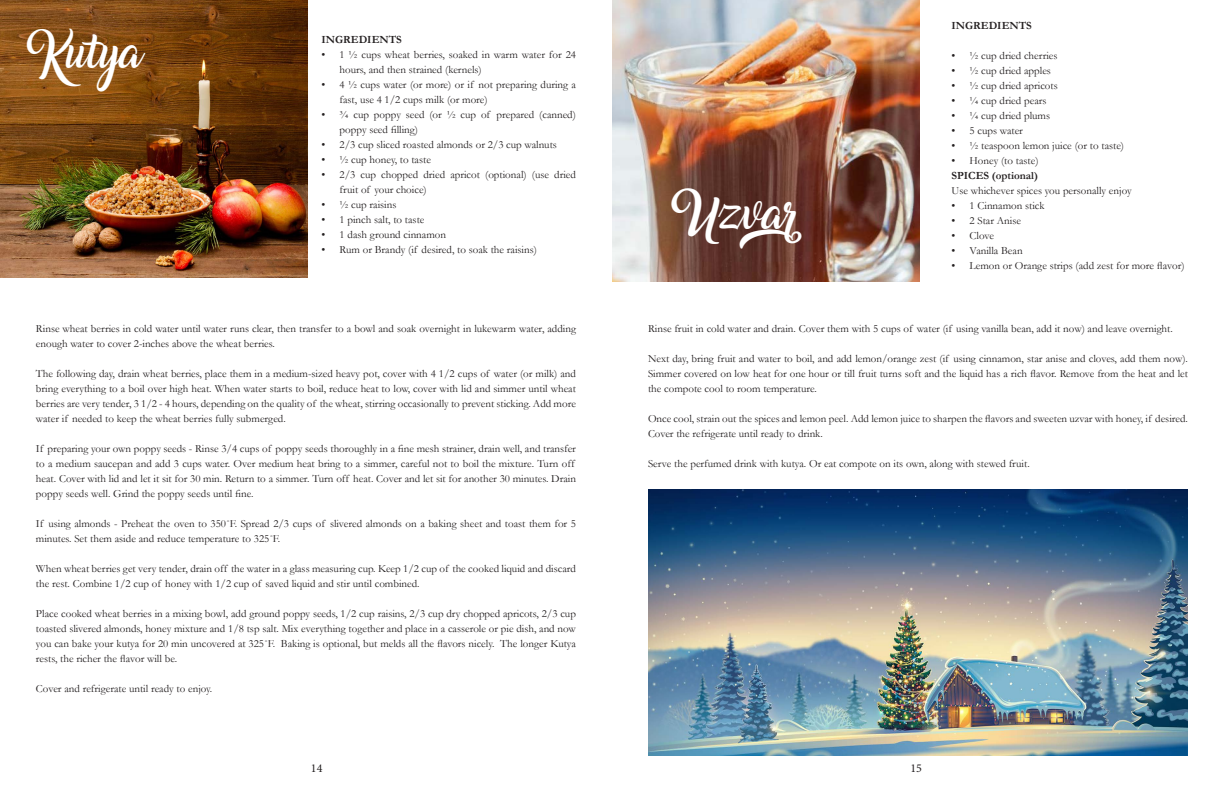
<style>
.page{position:relative;width:1224px;height:792px;background:#fff}
.page>*{position:absolute;margin:0;border:0;box-sizing:border-box;transform-origin:0 0}
.t1{font:30px "Amarillo";color:#fff}
.t2{font:12px "Minion Pro";color:#231f20}
.t3{font:11px/15px "Garamond";color:#231f20}
.t4{font:700 11px "Garamond";color:#231f20}
</style>
<div class="page">
<img style="left:0;top:0;width:308px;height:277px">
<img style="left:612px;top:0;width:308px;height:282px">
<img style="left:648px;top:490px;width:540px;height:266px">
<h1 class="t1" style="left:28px;top:40px;width:117px">Kutya</h1>
<p class="t4" style="left:322px;top:32px;width:82px">INGREDIENTS</p>
<p class="t3" style="left:340px;top:47px;width:238px;text-indent:-18px">• 1 ½ cups wheat berries, soaked in warm water for 24 hours, and then strained (kernels)</p>
<p class="t3" style="left:340px;top:77px;width:238px;text-indent:-18px">• 4 ½ cups water (or more) or if not preparing during a fast, use 4 1/2 cups milk (or more)</p>
<p class="t3" style="left:340px;top:107px;width:238px;text-indent:-18px">• ¾ cup poppy seed (or ½ cup of prepared (canned) poppy seed filling)</p>
<p class="t3" style="left:322px;top:137px;width:237px">• 2/3 cup sliced roasted almonds or 2/3 cup walnuts</p>
<p class="t3" style="left:322px;top:152px;width:111px">• ½ cup honey, to taste</p>
<p class="t3" style="left:340px;top:167px;width:238px;text-indent:-18px">• 2/3 cup chopped dried apricot (optional) (use dried fruit of your choice)</p>
<p class="t3" style="left:322px;top:197px;width:76px">• ½ cup raisins</p>
<p class="t3" style="left:322px;top:212px;width:104px">• 1 pinch salt, to taste</p>
<p class="t3" style="left:322px;top:227px;width:126px">• 1 dash ground cinnamon</p>
<p class="t3" style="left:322px;top:242px;width:217px">• Rum or Brandy (if desired, to soak the raisins)</p>
<p class="t3" style="left:36px;top:321px;width:541px">Rinse wheat berries in cold water until water runs clear, then transfer to a bowl and soak overnight in lukewarm water, adding enough water to cover 2-inches above the wheat berries.</p>
<p class="t3" style="left:36px;top:366px;width:542px;text-align:justify">The following day, drain wheat berries, place them in a medium-sized heavy pot, cover with 4 1/2 cups of water (or milk) and bring everything to a boil over high heat. When water starts to boil, reduce heat to low, cover with lid and simmer until wheat berries are very tender, 3 1/2 - 4 hours, depending on the quality of the wheat, stirring occasionally to prevent sticking. Add more water if needed to keep the wheat berries fully submerged.</p>
<p class="t3" style="left:36px;top:441px;width:541px">If preparing your own poppy seeds - Rinse 3/4 cups of poppy seeds thoroughly in a fine mesh strainer, drain well, and transfer to a medium saucepan and add 3 cups water. Over medium heat bring to a simmer, careful not to boil the mixture. Turn off heat. Cover with lid and let it sit for 30 min. Return to a simmer. Turn off heat. Cover and let sit for another 30 minutes. Drain poppy seeds well. Grind the poppy seeds until fine.</p>
<p class="t3" style="left:36px;top:516px;width:542px">If using almonds - Preheat the oven to 350˚F. Spread 2/3 cups of slivered almonds on a baking sheet and toast them for 5 minutes. Set them aside and reduce temperature to 325˚F.</p>
<p class="t3" style="left:36px;top:561px;width:542px">When wheat berries get very tender, drain off the water in a glass measuring cup. Keep 1/2 cup of the cooked liquid and discard the rest. Combine 1/2 cup of honey with 1/2 cup of saved liquid and stir until combined.</p>
<p class="t3" style="left:36px;top:606px;width:542px;text-align:justify">Place cooked wheat berries in a mixing bowl, add ground poppy seeds, 1/2 cup raisins, 2/3 cup dry chopped apricots, 2/3 cup toasted slivered almonds, honey mixture and 1/8 tsp salt. Mix everything together and place in a casserole or pie dish, and now you can bake your kutya for 20 min uncovered at 325˚F. Baking is optional, but melds all the flavors nicely. The longer Kutya rests, the richer the flavor will be.</p>
<p class="t3" style="left:36px;top:681px;width:178px">Cover and refrigerate until ready to enjoy.</p>
<h1 class="t1" style="left:670px;top:201px;width:179px">Uzvar</h1>
<p class="t4" style="left:952px;top:18px;width:82px">INGREDIENTS</p>
<p class="t3" style="left:952px;top:48px;width:107px">• ½ cup dried cherries</p>
<p class="t3" style="left:952px;top:63px;width:101px">• ½ cup dried apples</p>
<p class="t3" style="left:952px;top:78px;width:108px">• ½ cup dried apricots</p>
<p class="t3" style="left:952px;top:93px;width:96px">• ¼ cup dried pears</p>
<p class="t3" style="left:952px;top:108px;width:100px">• ¼ cup dried plums</p>
<p class="t3" style="left:952px;top:123px;width:73px">• 5 cups water</p>
<p class="t3" style="left:952px;top:138px;width:174px">• ½ teaspoon lemon juice (or to taste)</p>
<p class="t3" style="left:952px;top:153px;width:88px">• Honey (to taste)</p>
<p class="t4" style="left:952px;top:168px;width:88px">SPICES (optional)</p>
<p class="t3" style="left:952px;top:183px;width:182px">Use whichever spices you personally enjoy</p>
<p class="t3" style="left:952px;top:198px;width:94px">• 1 Cinnamon stick</p>
<p class="t3" style="left:952px;top:213px;width:71px">• 2 Star Anise</p>
<p class="t3" style="left:952px;top:228px;width:44px">• Clove</p>
<p class="t3" style="left:952px;top:243px;width:73px">• Vanilla Bean</p>
<p class="t3" style="left:952px;top:258px;width:234px">• Lemon or Orange strips (add zest for more flavor)</p>
<p class="t3" style="left:648px;top:321px;width:526px">Rinse fruit in cold water and drain. Cover them with 5 cups of water (if using vanilla bean, add it now) and leave overnight.</p>
<p class="t3" style="left:648px;top:351px;width:542px;text-align:justify">Next day, bring fruit and water to boil, and add lemon/orange zest (if using cinnamon, star anise and cloves, add them now).<br>Simmer covered on low heat for one hour or till fruit turns soft and the liquid has a rich flavor. Remove from the heat and let the compote cool to room temperature.</p>
<p class="t3" style="left:648px;top:411px;width:542px">Once cool, strain out the spices and lemon peel. Add lemon juice to sharpen the flavors and sweeten uzvar with honey, if desired.<br>Cover the refrigerate until ready to drink.</p>
<p class="t3" style="left:648px;top:456px;width:383px">Serve the perfumed drink with kutya. Or eat compote on its own, along with stewed fruit.</p>
<p class="t2" style="left:311px;top:760px;width:13px">14</p>
<p class="t2" style="left:911px;top:760px;width:13px">15</p>
</div>
